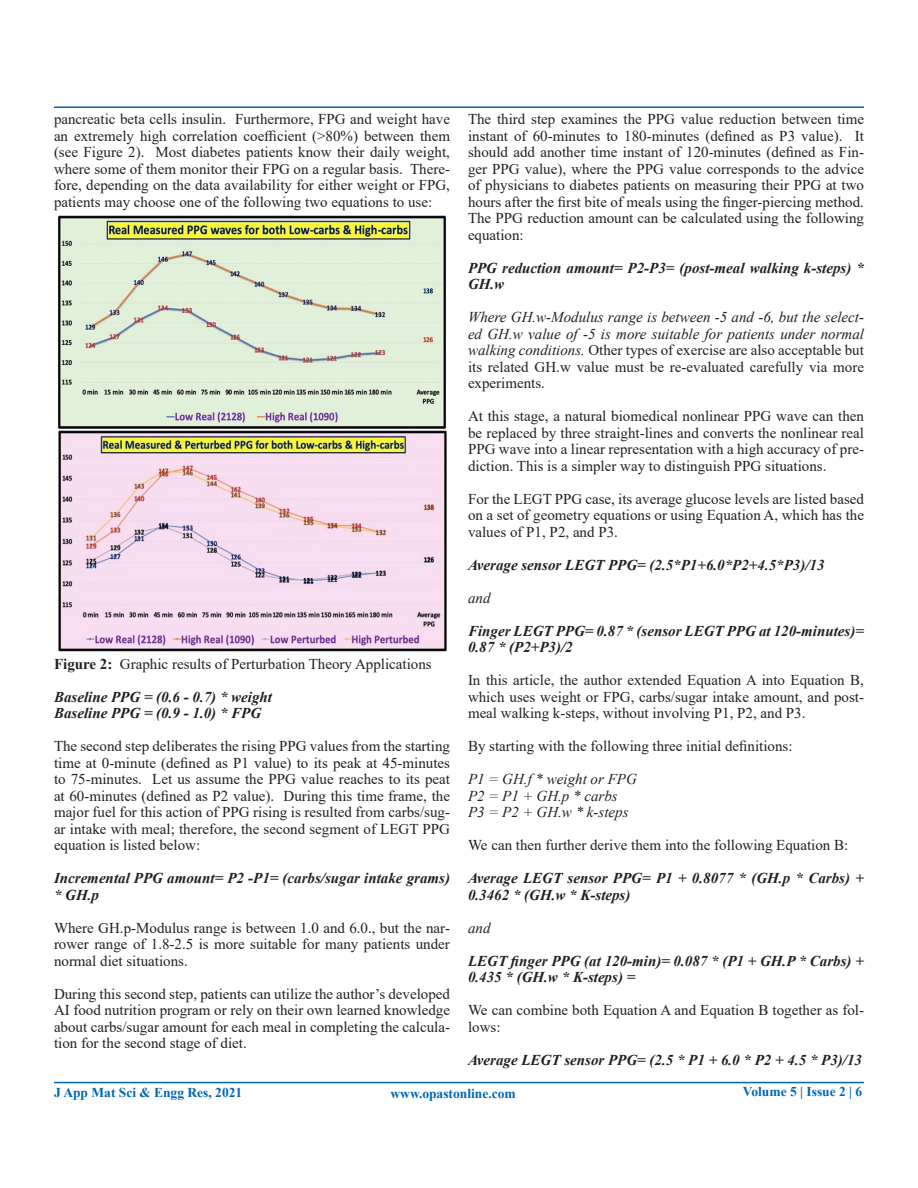
<style>
.page{position:relative;width:918px;height:1188px;background:#fff}
.page>*{position:absolute;margin:0;border:0;box-sizing:border-box;transform-origin:0 0}
.t1{font:15px/16.5px "Times New Roman";color:#231f20;text-align:justify}
.t2{font:italic 700 15px/16.5px "Times New Roman";color:#231f20}
.t3{font:italic 15px/16.5px "Times New Roman";color:#231f20;text-align:justify}
.t4{font:700 13.5px "Times New Roman";color:#0166b3}
.s1{font-weight:700}
.s2{font-style:normal}
</style>
<div class="page">
<hr style="left:54px;top:106px;width:810px;height:2px;background:#0166b3">
<hr style="left:54px;top:1082px;width:810px;height:1px;background:#0166b3">
<img style="left:57px;top:215px;width:389px;height:437px">
<p class="t1" style="left:54px;top:110px;width:398px">pancreatic beta cells insulin. Furthermore, FPG and weight have an extremely high correlation coefficient (&gt;80%) between them (see Figure 2). Most diabetes patients know their daily weight, where some of them monitor their FPG on a regular basis. There&shy;fore, depending on the data availability for either weight or FPG, patients may choose one of the following two equations to use:</p>
<p class="t1" style="left:54px;top:655px;width:379px"><span class="s1">Figure 2:</span> Graphic results of Perturbation Theory Applications</p>
<p class="t2" style="left:54px;top:688px;width:220px">Baseline PPG = (0.6 - 0.7) * weight</p>
<p class="t2" style="left:54px;top:704px;width:209px">Baseline PPG = (0.9 - 1.0) * FPG</p>
<p class="t1" style="left:54px;top:737px;width:398px">The second step deliberates the rising PPG values from the starting time at 0-minute (defined as P1 value) to its peak at 45-minutes to 75-minutes. Let us assume the PPG value reaches to its peat at 60-minutes (defined as P2 value). During this time frame, the major fuel for this action of PPG rising is resulted from carbs/sug&shy;ar intake with meal; therefore, the second segment of LEGT PPG equation is listed below:</p>
<p class="t2" style="left:54px;top:869px;width:398px">Incremental PPG amount= P2 -P1= (carbs/sugar intake grams) * GH.p</p>
<p class="t1" style="left:54px;top:919px;width:397px">Where GH.p-Modulus range is between 1.0 and 6.0., but the nar&shy;rower range of 1.8-2.5 is more suitable for many patients under normal diet situations.</p>
<p class="t1" style="left:54px;top:985px;width:398px">During this second step, patients can utilize the author’s developed AI food nutrition program or rely on their own learned knowledge about carbs/sugar amount for each meal in completing the calcula&shy;tion for the second stage of diet.</p>
<p class="t1" style="left:468px;top:110px;width:398px">The third step examines the PPG value reduction between time instant of 60-minutes to 180-minutes (defined as P3 value). It should add another time instant of 120-minutes (defined as Fin&shy;ger PPG value), where the PPG value corresponds to the advice of physicians to diabetes patients on measuring their PPG at two hours after the first bite of meals using the finger-piercing method.<br>The PPG reduction amount can be calculated using the following equation:</p>
<p class="t2" style="left:468px;top:259px;width:398px">PPG reduction amount= P2-P3= (post-meal walking k-steps) *<br>GH.w</p>
<p class="t3" style="left:468px;top:308px;width:398px">Where GH.w-Modulus range is between -5 and -6, but the select&shy;ed GH.w value of -5 is more suitable for patients under normal walking conditions. <span class="s2">Other types of exercise are also acceptable but its related GH.w value must be re-evaluated carefully via more experiments.</span></p>
<p class="t1" style="left:468px;top:407px;width:398px">At this stage, a natural biomedical nonlinear PPG wave can then be replaced by three straight-lines and converts the nonlinear real PPG wave into a linear representation with a high accuracy of pre&shy;diction. This is a simpler way to distinguish PPG situations.</p>
<p class="t1" style="left:468px;top:490px;width:398px">For the LEGT PPG case, its average glucose levels are listed based on a set of geometry equations or using Equation A, which has the values of P1, P2, and P3.</p>
<p class="t2" style="left:468px;top:556px;width:358px">Average sensor LEGT PPG= (2.5*P1+6.0*P2+4.5*P3)/13</p>
<p class="t3" style="left:468px;top:589px;width:24px">and</p>
<p class="t2" style="left:468px;top:622px;width:398px">Finger LEGT PPG= 0.87 * (sensor LEGT PPG at 120-minutes)=<br>0.87 * (P2+P3)/2</p>
<p class="t1" style="left:468px;top:671px;width:398px">In this article, the author extended Equation A into Equation B, which uses weight or FPG, carbs/sugar intake amount, and post&shy;meal walking k-steps, without involving P1, P2, and P3.</p>
<p class="t1" style="left:468px;top:737px;width:326px">By starting with the following three initial definitions:</p>
<p class="t3" style="left:468px;top:770px;width:170px">P1 = GH.f * weight or FPG</p>
<p class="t3" style="left:468px;top:787px;width:151px">P2 = P1 + GH.p * carbs</p>
<p class="t3" style="left:468px;top:803px;width:162px">P3 = P2 + GH.w * k-steps</p>
<p class="t1" style="left:468px;top:836px;width:382px">We can then further derive them into the following Equation B:</p>
<p class="t2" style="left:468px;top:869px;width:398px">Average LEGT sensor PPG= P1 + 0.8077 * (GH.p * Carbs) +<br>0.3462 * (GH.w * K-steps)</p>
<p class="t3" style="left:468px;top:919px;width:24px">and</p>
<p class="t2" style="left:468px;top:952px;width:397px">LEGT finger PPG (at 120-min)= 0.087 * (P1 + GH.P * Carbs) +<br>0.435 * (GH.w * K-steps) =</p>
<p class="t1" style="left:468px;top:1001px;width:397px">We can combine both Equation A and Equation B together as fol&shy;lows:</p>
<p class="t2" style="left:468px;top:1051px;width:396px">Average LEGT sensor PPG= (2.5 * P1 + 6.0 * P2 + 4.5 * P3)/13</p>
<p class="t4" style="left:54px;top:1082px;width:190px">J App Mat Sci &amp; Engg Res, 2021</p>
<p class="t4" style="left:391px;top:1083px;width:127px">www.opastonline.com</p>
<p class="t4" style="left:743px;top:1082px;width:121px">Volume 5 | Issue 2 | 6</p>
</div>
